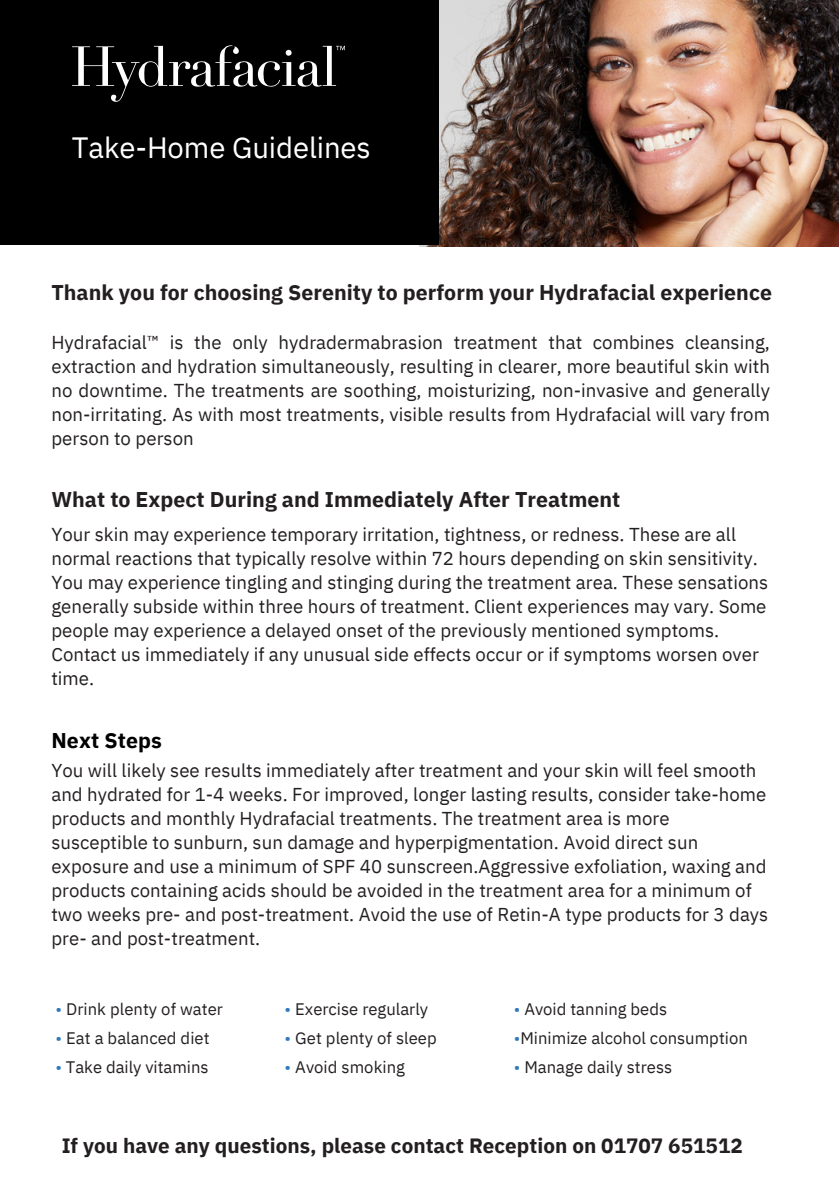
<style>
.page{position:relative;width:839px;height:1191px;background:#fff}
.page>*{position:absolute;margin:0;border:0;box-sizing:border-box;transform-origin:0 0}
.t1{font:29.2px "IBM Plex Sans";letter-spacing:-.005em;color:#fff}
.t2{font:700 21.4px "IBM Plex Sans";color:#231f20}
.t3{font:700 21.4px "IBM Plex Sans";letter-spacing:.005em;color:#000}
.t4{font:700 20.6px "IBM Plex Sans";color:#231f20}
.t5{font:18.6px/24px "IBM Plex Sans";color:#231f20}
.t6{font:16.6px "IBM Plex Sans";color:#231f20}
.s1{color:#2e79be}
</style>
<div class="page">
<img style="left:419px;top:0;width:419px;height:246px">
<div style="left:0;top:0;width:438px;height:245px;background:#000"></div>
<svg style="left:72px;top:45px;width:273px;height:57px"></svg>
<p class="t1" style="left:72px;top:128px;width:300px">Take-Home Guidelines</p>
<p class="t2" style="left:51px;top:279px;width:722px">Thank you for choosing Serenity to perform your Hydrafacial experience</p>
<p class="t5" style="left:51px;top:330px;width:720px;text-align:justify">Hydrafacial™ is the only hydradermabrasion treatment that combines cleansing, extraction and hydration simultaneously, resulting in clearer, more beautiful skin with no downtime. The treatments are soothing, moisturizing, non-invasive and generally non-irritating. As with most treatments, visible results from Hydrafacial will vary from person to person</p>
<p class="t2" style="left:51px;top:485px;width:570px">What to Expect During and Immediately After Treatment</p>
<h2 class="t5" style="left:51px;top:522px;width:718px">Your skin may experience temporary irritation, tightness, or redness. These are all normal reactions that typically resolve within 72 hours depending on skin sensitivity.<br>You may experience tingling and stinging during the treatment area. These sensations generally subside within three hours of treatment. Client experiences may vary. Some people may experience a delayed onset of the previously mentioned symptoms.<br>Contact us immediately if any unusual side effects occur or if symptoms worsen over time.</h2>
<p class="t3" style="left:51px;top:726px;width:112px">Next Steps</p>
<p class="t5" style="left:51px;top:758px;width:718px">You will likely see results immediately after treatment and your skin will feel smooth and hydrated for 1-4 weeks. For improved, longer lasting results, consider take-home products and monthly Hydrafacial treatments. The treatment area is more susceptible to sunburn, sun damage and hyperpigmentation. Avoid direct sun exposure and use a minimum of SPF 40 sunscreen.Aggressive exfoliation, waxing and products containing acids should be avoided in the treatment area for a minimum of two weeks pre- and post-treatment. Avoid the use of Retin-A type products for 3 days pre- and post-treatment.</p>
<h1 class="t6" style="left:55px;top:998px;width:169px"><span class="s1">•</span> Drink plenty of water</h1>
<p class="t6" style="left:55px;top:1027px;width:156px"><span class="s1">•</span> Eat a balanced diet</p>
<h2 class="t6" style="left:55px;top:1056px;width:154px"><span class="s1">•</span> Take daily vitamins</h2>
<h3 class="t6" style="left:284px;top:998px;width:145px"><span class="s1">•</span> Exercise regularly</h3>
<h2 class="t6" style="left:284px;top:1027px;width:154px"><span class="s1">•</span> Get plenty of sleep</h2>
<h3 class="t6" style="left:284px;top:1056px;width:122px"><span class="s1">•</span> Avoid smoking</h3>
<h3 class="t6" style="left:513px;top:998px;width:155px"><span class="s1">•</span> Avoid tanning beds</h3>
<p class="t6" style="left:513px;top:1027px;width:235px"><span class="s1">•</span>Minimize alcohol consumption</p>
<p class="t6" style="left:513px;top:1056px;width:160px"><span class="s1">•</span> Manage daily stress</p>
<p class="t4" style="left:62px;top:1132px;width:682px">If you have any questions, please contact Reception on 01707 651512</p>
</div>
